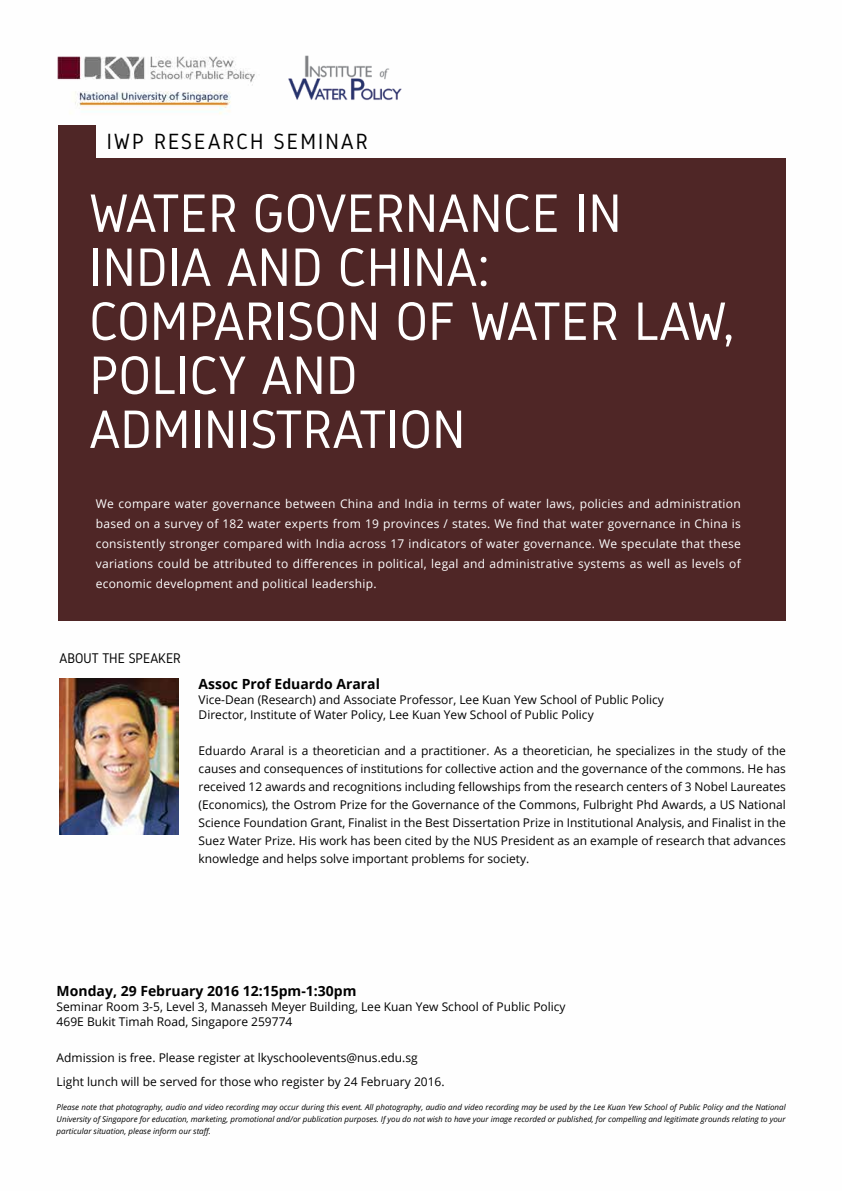
<style>
.page{position:relative;width:842px;height:1191px;background:#fff}
.page>*{position:absolute;margin:0;border:0;box-sizing:border-box;transform-origin:0 0}
.t1{font:54px/54px "Gidole";letter-spacing:.01em;color:#fff}
.t2{font:22px "Gidole";letter-spacing:.1em;color:#010101}
.t3{font:700 14px "Open Sans";color:#010101}
.t4{font:14px "Gidole";color:#010101}
.t5{font:12px/18px "Open Sans";color:#010101}
.t6{font:12px/20px "Open Sans";letter-spacing:.025em;color:#fff;text-align:justify}
.t7{font:italic 8px/12px "Open Sans";color:#010101;text-align:justify}
</style>
<div class="page">
<img style="left:57px;top:56px;width:729px;height:779px">
<div style="left:59px;top:158px;width:727px;height:462px;background:#4f2626"></div>
<img style="left:60px;top:678px;width:119px;height:156px">
<img style="left:59px;top:125px;width:37px;height:34px">
<img style="left:275px;top:55px;width:140px;height:58px">
<h2 class="t2" style="left:107px;top:128px;width:262px">IWP RESEARCH SEMINAR</h2>
<h1 class="t1" style="left:90px;top:186px;width:647px">WATER GOVERNANCE IN<br>INDIA AND CHINA:<br>COMPARISON OF WATER LAW,<br>POLICY AND<br>ADMINISTRATION</h1>
<p class="t6" style="left:96px;top:493px;width:647px">We compare water governance between China and India in terms of water laws, policies and administration based on a survey of 182 water experts from 19 provinces / states. We find that water governance in China is consistently stronger compared with India across 17 indicators of water governance. We speculate that these variations could be attributed to differences in political, legal and administrative systems as well as levels of economic development and political leadership.</p>
<p class="t4" style="left:60px;top:649px;width:123px">ABOUT THE SPEAKER</p>
<p class="t3" style="left:199px;top:674px;width:183px">Assoc Prof Eduardo Araral</p>
<p class="t5" style="left:199px;top:691px;width:467px;line-height:15px">Vice-Dean (Research) and Associate Professor, Lee Kuan Yew School of Public Policy<br>Director, Institute of Water Policy, Lee Kuan Yew School of Public Policy</p>
<p class="t5" style="left:199px;top:741px;width:589px;text-align:justify">Eduardo Araral is a theoretician and a practitioner. As a theoretician, he specializes in the study of the causes and consequences of institutions for collective action and the governance of the commons. He has received 12 awards and recognitions including fellowships from the research centers of 3 Nobel Laureates (Economics), the Ostrom Prize for the Governance of the Commons, Fulbright Phd Awards, a US National Science Foundation Grant, Finalist in the Best Dissertation Prize in Institutional Analysis, and Finalist in the Suez Water Prize. His work has been cited by the NUS President as an example of research that advances knowledge and helps solve important problems for society.</p>
<p class="t3" style="left:57px;top:981px;width:301px">Monday, 29 February 2016 12:15pm-1:30pm</p>
<p class="t5" style="left:57px;top:999px;width:510px;line-height:15px">Seminar Room 3-5, Level 3, Manasseh Meyer Building, Lee Kuan Yew School of Public Policy<br>469E Bukit Timah Road, Singapore 259774</p>
<p class="t5" style="left:57px;top:1045px;width:389px;line-height:24px">Admission is free. Please register at lkyschoolevents@nus.edu.sg<br>Light lunch will be served for those who register by 24 February 2016.</p>
<p class="t7" style="left:57px;top:1101px;width:731px">Please note that photography, audio and video recording may occur during this event. All photography, audio and video recording may be used by the Lee Kuan Yew School of Public Policy and the National University of Singapore for education, marketing, promotional and/or publication purposes. If you do not wish to have your image recorded or published, for compelling and legitimate grounds relating to your particular situation, please inform our staff.</p>
</div>
